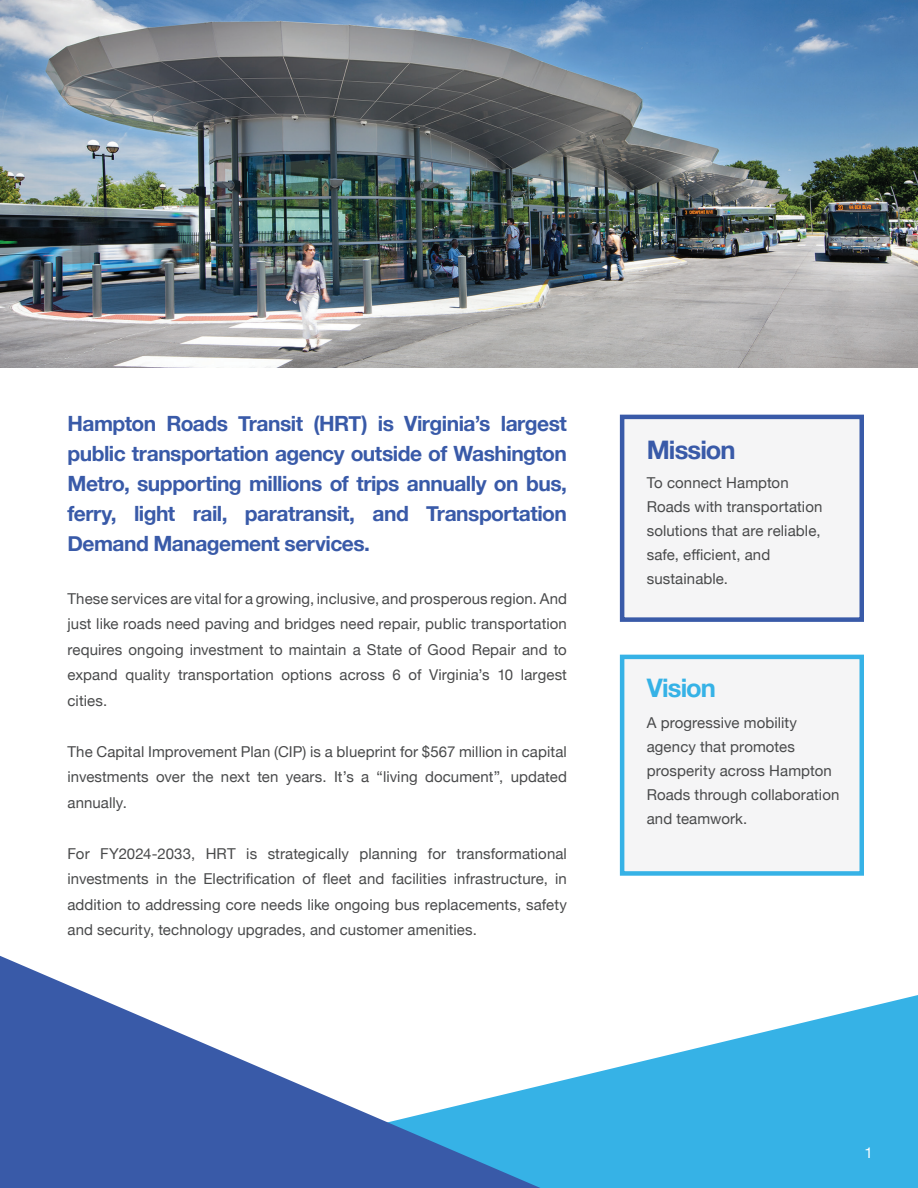
<style>
.page{position:relative;width:918px;height:1188px;background:#fff}
.page>*{position:absolute;margin:0;border:0;box-sizing:border-box;transform-origin:0 0}
.t1{font:700 25.5px "Helvetica Neue";letter-spacing:-.035em;color:#395aa8}
.t2{font:700 25.5px "Helvetica Neue";letter-spacing:-.035em;color:#36b2e6}
.t3{font:700 21px/30px "Helvetica Neue";letter-spacing:-.025em;color:#395aa8;text-align:justify}
.t4{font:15px/25.5px "Helvetica Neue";letter-spacing:.005em;color:#494a4b;text-align:justify}
.t5{font:15px "Helvetica Neue";color:#fff}
</style>
<div class="page">
<img style="left:0;top:0;width:918px;height:367px">
<svg style="left:540px;top:995px;width:378px;height:193px;fill:#36b2e6"></svg>
<div style="left:620px;top:415px;width:244px;height:207px;background:#f5f5f6;border:4px solid #395aa8"></div>
<svg style="left:0;top:956px;width:540px;height:232px"></svg>
<div style="left:620px;top:655px;width:244px;height:221px;background:#f5f5f6;border:4px solid #36b2e6"></div>
<p class="t3" style="left:68px;top:409px;width:501px">Hampton Roads Transit (HRT) is Virginia’s largest public transportation agency outside of Washington Metro, supporting millions of trips annually on bus, ferry, light rail, paratransit, and Transportation Demand Management services.</p>
<p class="t4" style="left:68px;top:586px;width:501px">These services are vital for a growing, inclusive, and prosperous region. And just like roads need paving and bridges need repair, public transportation requires ongoing investment to maintain a State of Good Repair and to expand quality transportation options across 6 of Virginia’s 10 largest cities.</p>
<p class="t4" style="left:68px;top:739px;width:501px">The Capital Improvement Plan (CIP) is a blueprint for $567 million in capital investments over the next ten years. It’s a “living document”, updated annually.</p>
<p class="t4" style="left:68px;top:841px;width:501px">For FY2024-2033, HRT is strategically planning for transformational investments in the Electrification of fleet and facilities infrastructure, in addition to addressing core needs like ongoing bus replacements, safety and security, technology upgrades, and customer amenities.</p>
<h1 class="t1" style="left:647px;top:430px;width:90px">Mission</h1>
<p class="t4" style="left:647px;top:472px;width:177px;line-height:24px;text-align:left">To connect Hampton<br>Roads with transportation solutions that are reliable, safe, efficient, and sustainable.</p>
<h1 class="t2" style="left:647px;top:668px;width:71px">Vision</h1>
<p class="t4" style="left:647px;top:712px;width:194px;line-height:24px;text-align:left">A progressive mobility agency that promotes prosperity across Hampton<br>Roads through collaboration and teamwork.</p>
<p class="t5" style="left:865px;top:1141px;width:10px">1</p>
</div>
